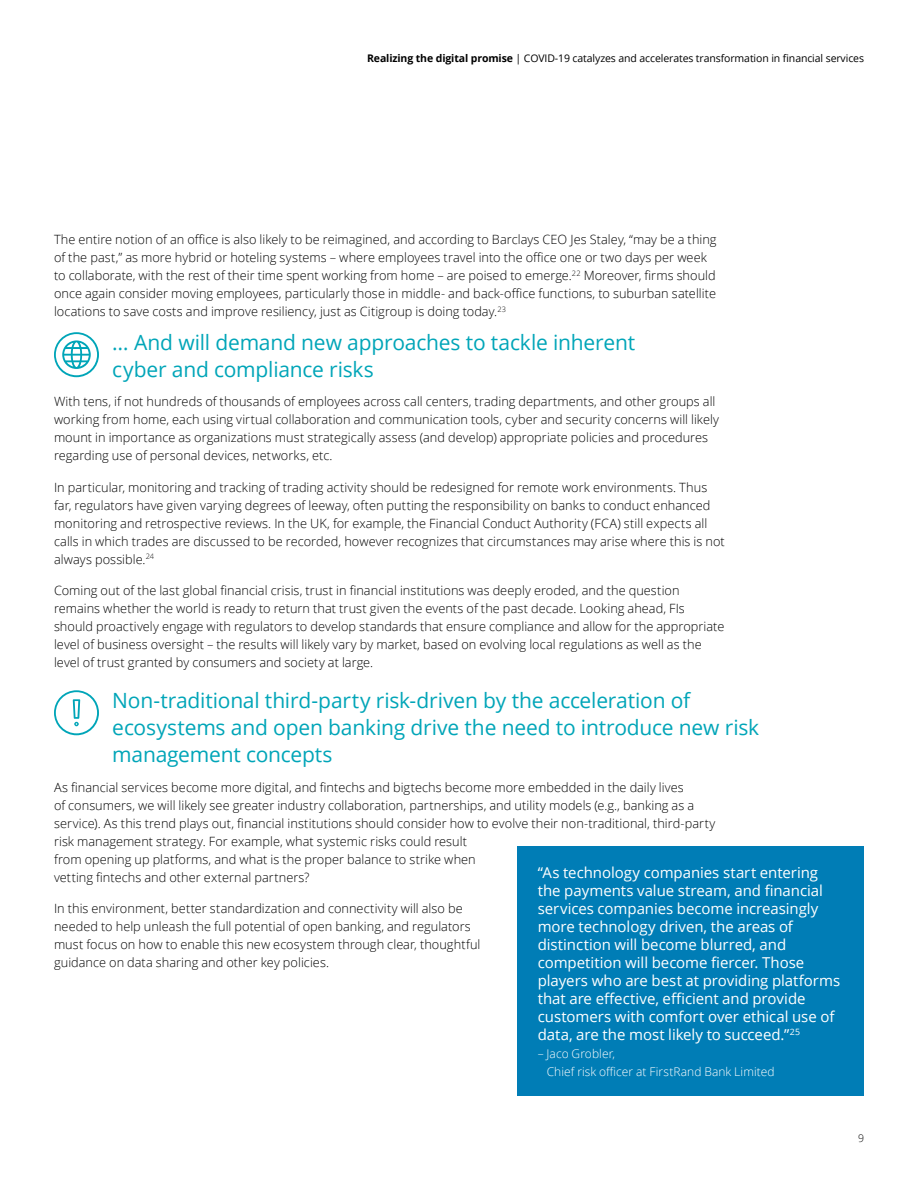
<style>
.page{position:relative;width:918px;height:1188px;background:#fff}
.page>*{position:absolute;margin:0;border:0;box-sizing:border-box;transform-origin:0 0}
.t1{font:21px/27px "Open Sans";letter-spacing:-.01em;color:#00a5b8}
.t2{font:15px/18px "Open Sans";letter-spacing:-.005em;color:#fff}
.t3{font:300 12.75px/18px "Open Sans";letter-spacing:.005em;color:#000}
.t4{font:300 12px/18px "Open Sans";letter-spacing:.005em;color:#fff}
.t5{font:10.5px "Open Sans";letter-spacing:-.01em;color:#000}
.t6{font:300 10.5px "Open Sans";color:#000}
.s1{font-weight:700}
</style>
<div class="page">
<div style="left:518px;top:846px;width:346px;height:250px;background:#007db6"></div>
<svg style="left:54px;top:332px;width:45px;height:45px"></svg>
<svg style="left:54px;top:690px;width:45px;height:45px"></svg>
<p class="t5" style="left:367px;top:51px;width:498px"><span class="s1">Realizing the digital promise</span> | COVID-19 catalyzes and accelerates transformation in financial services</p>
<p class="t3" style="left:54px;top:230px;width:664px">The entire notion of an office is also likely to be reimagined, and according to Barclays CEO Jes Staley, “may be a thing of the past,” as more hybrid or hoteling systems – where employees travel into the office one or two days per week to collaborate, with the rest of their time spent working from home – are poised to emerge.<sup>22</sup> Moreover, firms should once again consider moving employees, particularly those in middle- and back-office functions, to suburban satellite locations to save costs and improve resiliency, just as Citigroup is doing today.<sup>23</sup></p>
<h1 class="t1" style="left:112px;top:329px;width:524px">… And will demand new approaches to tackle inherent cyber and compliance risks</h1>
<p class="t3" style="left:54px;top:392px;width:667px">With tens, if not hundreds of thousands of employees across call centers, trading departments, and other groups all working from home, each using virtual collaboration and communication tools, cyber and security concerns will likely mount in importance as organizations must strategically assess (and develop) appropriate policies and procedures regarding use of personal devices, networks, etc.</p>
<p class="t3" style="left:54px;top:478px;width:672px">In particular, monitoring and tracking of trading activity should be redesigned for remote work environments. Thus far, regulators have given varying degrees of leeway, often putting the responsibility on banks to conduct enhanced monitoring and retrospective reviews. In the UK, for example, the Financial Conduct Authority (FCA) still expects all calls in which trades are discussed to be recorded, however recognizes that circumstances may arise where this is not always possible.<sup>24</sup></p>
<p class="t3" style="left:54px;top:581px;width:672px">Coming out of the last global financial crisis, trust in financial institutions was deeply eroded, and the question remains whether the world is ready to return that trust given the events of the past decade. Looking ahead, FIs should proactively engage with regulators to develop standards that ensure compliance and allow for the appropriate level of business oversight – the results will likely vary by market, based on evolving local regulations as well as the level of trust granted by consumers and society at large.</p>
<h1 class="t1" style="left:112px;top:687px;width:648px">Non-traditional third-party risk-driven by the acceleration of ecosystems and open banking drive the need to introduce new risk management concepts</h1>
<p class="t3" style="left:54px;top:778px;width:663px">As financial services become more digital, and fintechs and bigtechs become more embedded in the daily lives<br>of consumers, we will likely see greater industry collaboration, partnerships, and utility models (e.g., banking as a service). As this trend plays out, financial institutions should consider how to evolve their non-traditional, third-party risk management strategy. For example, what systemic risks could result<br>from opening up platforms, and what is the proper balance to strike when<br>vetting fintechs and other external partners?</p>
<p class="t3" style="left:54px;top:899px;width:428px">In this environment, better standardization and connectivity will also be needed to help unleash the full potential of open banking, and regulators must focus on how to enable this new ecosystem through clear, thoughtful guidance on data sharing and other key policies.</p>
<p class="t2" style="left:538px;top:863px;width:304px">“As technology companies start entering the payments value stream, and financial services companies become increasingly more technology driven, the areas of distinction will become blurred, and competition will become fiercer. Those players who are best at providing platforms that are effective, efficient and provide customers with comfort over ethical use of data, are the most likely to succeed.”<sup>25</sup></p>
<p class="t4" style="left:547px;top:1044px;width:229px;text-indent:-9px">– Jaco Grobler,<br>Chief risk officer at FirstRand Bank Limited</p>
<p class="t6" style="left:858px;top:1131px;width:7px">9</p>
</div>
